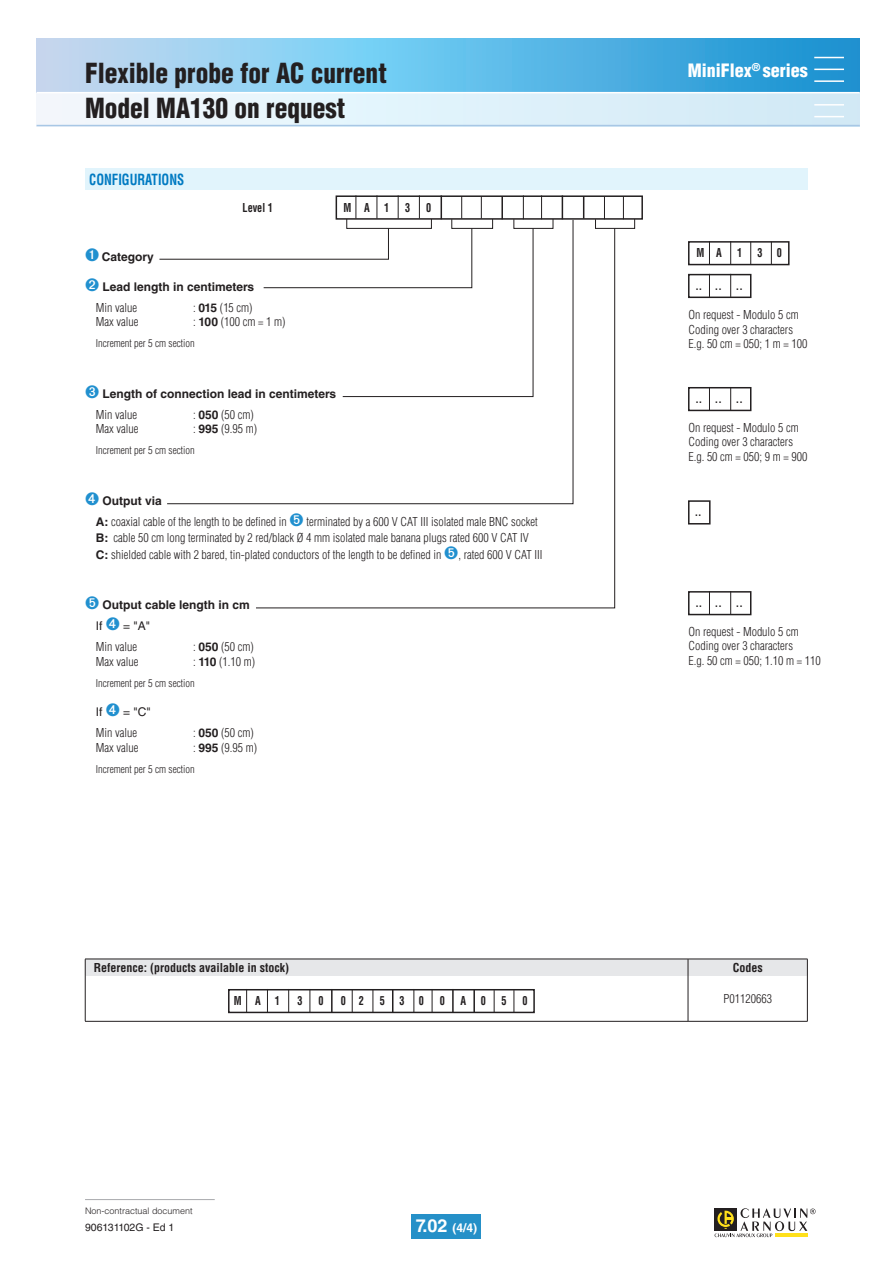
<style>
.page{position:relative;width:893px;height:1263px;background:#fff}
.page>*{position:absolute;margin:0;border:0;box-sizing:border-box;transform-origin:0 0}
.t1{font:900 condensed 27px/34.5px "Helvetica LT Std";color:#231f20;scale:.94 1}
.t2{font:900 condensed 18px "Helvetica LT Std";color:#fff}
.t3{font:700 condensed 15px "Helvetica LT Std";color:#007ac2;scale:.85 1}
.t4{font:300 condensed 12px/14.4px "Helvetica LT Std";color:#231f20}
.t5{font:700 12px/21px "Helvetica LT Std";color:#231f20}
.t6{font:700 condensed 12px "Helvetica LT Std";color:#231f20;scale:.85 1}
.t7{font:700 condensed 12px "Helvetica LT Std";color:#231f20}
.t8{font:700 12px "Helvetica LT Std";color:#fff}
.t9{font:300 condensed 10.5px "Helvetica LT Std";color:#231f20}
.t10{font:10.5px "Helvetica LT Std";color:#231f20}
.t11{font:300 9px "Helvetica LT Std";color:#231f20}
.s1{color:#2190cf}
.s2{font-weight:300;font-stretch:condensed}
.s3{font-weight:700;font-stretch:normal}
.s4{font-weight:400}
.s5{font-weight:400;font-stretch:normal}
.s6{font-size:18px}
</style>
<div class="page">
<div style="left:714px;top:1208px;width:23px;height:23px;background:#231f20"></div>
<svg style="left:715px;top:1208px;width:101px;height:29px"></svg>
<div style="left:36px;top:38px;width:824px;height:88px;background:linear-gradient(to right,#c4e4fa,#1698d7)"></div>
<div style="left:36px;top:93px;width:824px;height:33px;background:linear-gradient(to right,#f3f9fd,#d0eaf7)"></div>
<hr style="left:37px;top:92px;width:823px;height:1px;background:#fff">
<hr style="left:37px;top:125px;width:823px;height:1px;background:#a8c7e5">
<hr style="left:814px;top:69px;width:30px;height:1px;background:#fff">
<hr style="left:814px;top:104px;width:30px;height:2px;background:#fff">
<hr style="left:814px;top:57px;width:30px;height:1px;background:#fff">
<hr style="left:814px;top:80px;width:30px;height:2px;background:#fff">
<hr style="left:814px;top:116px;width:30px;height:1px;background:#fff">
<hr style="left:85px;top:1199px;width:130px;height:1px;background:#a8a9ad">
<div style="left:412px;top:1215px;width:69px;height:24px;background:#2590c8"></div>
<div style="left:688px;top:274px;width:63px;height:24px;border:2px solid #231f20"></div>
<svg style="left:709px;top:274px;width:1px;height:23px"></svg>
<svg style="left:730px;top:274px;width:1px;height:23px"></svg>
<div style="left:688px;top:387px;width:63px;height:24px;border:2px solid #231f20"></div>
<svg style="left:709px;top:387px;width:1px;height:23px"></svg>
<svg style="left:730px;top:387px;width:1px;height:23px"></svg>
<div style="left:688px;top:591px;width:63px;height:24px;border:2px solid #231f20"></div>
<svg style="left:709px;top:591px;width:1px;height:23px"></svg>
<svg style="left:730px;top:591px;width:1px;height:23px"></svg>
<div style="left:595px;top:219px;width:40px;height:10px;border:1px solid #231f20"></div>
<svg style="left:167px;top:219px;width:406px;height:285px"></svg>
<svg style="left:481px;top:198px;width:1px;height:19px"></svg>
<div style="left:688px;top:500px;width:23px;height:24px;border:2px solid #231f20"></div>
<svg style="left:256px;top:228px;width:359px;height:380px"></svg>
<div style="left:336px;top:195px;width:307px;height:25px;border:2px solid #231f20"></div>
<svg style="left:441px;top:195px;width:1px;height:24px"></svg>
<hr style="left:501px;top:196px;width:2px;height:23px;background:#231f20">
<svg style="left:562px;top:195px;width:1px;height:24px"></svg>
<svg style="left:583px;top:196px;width:1px;height:23px"></svg>
<svg style="left:604px;top:197px;width:1px;height:22px"></svg>
<svg style="left:377px;top:195px;width:1px;height:24px"></svg>
<svg style="left:398px;top:195px;width:1px;height:24px"></svg>
<svg style="left:419px;top:195px;width:1px;height:24px"></svg>
<svg style="left:461px;top:196px;width:1px;height:23px"></svg>
<svg style="left:523px;top:195px;width:1px;height:24px"></svg>
<svg style="left:541px;top:195px;width:1px;height:24px"></svg>
<svg style="left:623px;top:197px;width:1px;height:22px"></svg>
<div style="left:688px;top:241px;width:101px;height:24px;border:2px solid #231f20"></div>
<svg style="left:709px;top:241px;width:1px;height:23px"></svg>
<svg style="left:730px;top:241px;width:1px;height:23px"></svg>
<svg style="left:750px;top:242px;width:1px;height:23px"></svg>
<div style="left:85px;top:168px;width:723px;height:21px;background:#e1f4fc"></div>
<svg style="left:356px;top:195px;width:1px;height:24px"></svg>
<svg style="left:771px;top:242px;width:1px;height:23px"></svg>
<div style="left:85px;top:959px;width:723px;height:17px;background:#e6e7e9"></div>
<hr style="left:688px;top:976px;width:1px;height:45px;background:#231f20">
<hr style="left:85px;top:976px;width:1px;height:45px;background:#231f20">
<hr style="left:85px;top:1021px;width:603px;height:1px;background:#231f20">
<hr style="left:807px;top:976px;width:1px;height:45px;background:#231f20">
<hr style="left:688px;top:1021px;width:119px;height:1px;background:#231f20">
<div style="left:228px;top:989px;width:307px;height:24px;border:2px solid #231f20"></div>
<hr style="left:331px;top:989px;width:2px;height:24px;background:#231f20">
<svg style="left:392px;top:990px;width:1px;height:23px"></svg>
<hr style="left:452px;top:989px;width:2px;height:24px;background:#231f20">
<hr style="left:473px;top:990px;width:2px;height:22px;background:#231f20">
<svg style="left:494px;top:990px;width:1px;height:23px"></svg>
<svg style="left:267px;top:989px;width:1px;height:23px"></svg>
<svg style="left:288px;top:989px;width:1px;height:23px"></svg>
<svg style="left:310px;top:989px;width:1px;height:23px"></svg>
<svg style="left:352px;top:990px;width:1px;height:22px"></svg>
<svg style="left:414px;top:989px;width:1px;height:24px"></svg>
<svg style="left:432px;top:989px;width:1px;height:24px"></svg>
<svg style="left:514px;top:990px;width:1px;height:23px"></svg>
<svg style="left:373px;top:990px;width:1px;height:22px"></svg>
<svg style="left:246px;top:989px;width:1px;height:23px"></svg>
<h1 class="t1" style="left:85px;top:56px;width:462px">Pinces ampèremetriques pour courant AC</h1>
<h2 class="t2" style="left:741px;top:59px;width:68px">Seri MN</h2>
<h1 class="t1" style="left:85px;top:56px;width:322px">Flexible probe for AC current<br>Model MA130 on request</h1>
<h2 class="t2" style="left:688px;top:59px;width:122px">MiniFlex<sup>®</sup> series</h2>
<p class="t3" style="left:89px;top:170px;width:113px">CONFIGURATIONS</p>
<p class="t6" style="left:243px;top:200px;width:37px">Level 1</p>
<p class="t6" style="left:344px;top:200px;width:55px">M A 1</p>
<p class="t6" style="left:405px;top:200px;width:7px">3</p>
<p class="t6" style="left:426px;top:200px;width:7px">0</p>
<p class="t5" style="left:85px;top:247px;width:70px"><span class="s1">➊</span> Category</p>
<p class="t5" style="left:96px;top:276px;width:160px;text-indent:-11px"><span class="s1">➋</span> Lead length in centimeters<br><span class="s2">Min value</span></p>
<p class="t4" style="left:193px;top:300px;width:61px">: <span class="s3">015</span> (15 cm)</p>
<p class="t4" style="left:96px;top:315px;width:44px">Max value</p>
<p class="t4" style="left:193px;top:315px;width:94px">: <span class="s3">100</span> (100 cm = 1 m)</p>
<p class="t9" style="left:96px;top:337px;width:101px">Increment per 5 cm section</p>
<p class="t5" style="left:96px;top:383px;width:242px;text-indent:-11px"><span class="s1">➌</span> Length of connection lead in centimeters<br><span class="s2">Min value</span></p>
<p class="t4" style="left:193px;top:407px;width:62px">: <span class="s3">050</span> (50 cm)</p>
<p class="t4" style="left:96px;top:422px;width:44px">Max value</p>
<p class="t4" style="left:193px;top:422px;width:65px">: <span class="s3">995</span> (9.95 m)</p>
<p class="t9" style="left:96px;top:444px;width:101px">Increment per 5 cm section</p>
<p class="t4" style="left:96px;top:490px;width:444px;line-height:21px;text-indent:-11px"><span class="s1">➍</span> <span class="s3">Output via<br>A:</span> coaxial cable of the length to be defined in <span class="s1">➎</span> terminated by a 600 V CAT III isolated male BNC socket</p>
<p class="t4" style="left:96px;top:529px;width:448px;line-height:16.5px"><span class="s3">B:</span> cable 50 cm long terminated by 2 red/black Ø 4 mm isolated male banana plugs rated 600 V CAT IV<br><span class="s3">C:</span> shielded cable with 2 bared, tin-plated conductors of the length to be defined in <span class="s1">➎</span>, rated 600 V CAT III</p>
<p class="t5" style="left:96px;top:594px;width:156px;text-indent:-11px"><span class="s1">➎</span> Output cable length in cm<br><span class="s4">If</span> <span class="s1">➍</span> <span class="s4">= "A"<br></span><span class="s2">Min value</span></p>
<p class="t4" style="left:193px;top:640px;width:62px">: <span class="s3">050</span> (50 cm)</p>
<p class="t4" style="left:96px;top:654px;width:44px">Max value</p>
<p class="t4" style="left:193px;top:654px;width:64px">: <span class="s3">110</span> (1.10 m)</p>
<p class="t9" style="left:96px;top:676px;width:101px">Increment per 5 cm section</p>
<p class="t4" style="left:96px;top:701px;width:57px;line-height:21px"><span class="s5">If</span> <span class="s1">➍</span> <span class="s5">= "C"<br></span>Min value</p>
<p class="t4" style="left:193px;top:725px;width:62px">: <span class="s3">050</span> (50 cm)</p>
<p class="t4" style="left:96px;top:740px;width:44px">Max value</p>
<p class="t4" style="left:193px;top:740px;width:65px">: <span class="s3">995</span> (9.95 m)</p>
<p class="t9" style="left:96px;top:762px;width:101px">Increment per 5 cm section</p>
<p class="t6" style="left:696px;top:245px;width:31px">M A</p>
<p class="t6" style="left:737px;top:245px;width:7px">1</p>
<p class="t6" style="left:757px;top:245px;width:30px">3 0</p>
<p class="t6" style="left:695px;top:278px;width:57px">.. .. ..</p>
<p class="t4" style="left:688px;top:308px;width:121px">On request - Modulo 5 cm<br>Coding over 3 characters<br>E.g. 50 cm = 050; 1 m = 100</p>
<p class="t6" style="left:695px;top:391px;width:57px">.. .. ..</p>
<p class="t4" style="left:688px;top:420px;width:121px">On request - Modulo 5 cm<br>Coding over 3 characters<br>E.g. 50 cm = 050; 9 m = 900</p>
<p class="t6" style="left:695px;top:504px;width:9px">..</p>
<p class="t6" style="left:695px;top:595px;width:57px">.. .. ..</p>
<p class="t4" style="left:688px;top:624px;width:134px">On request - Modulo 5 cm<br>Coding over 3 characters<br>E.g. 50 cm = 050; 1.10 m = 110</p>
<p class="t7" style="left:94px;top:960px;width:197px">Reference: (products available in stock)</p>
<p class="t7" style="left:733px;top:960px;width:31px">Codes</p>
<p class="t6" style="left:234px;top:993px;width:56px">MA1</p>
<p class="t6" style="left:297px;top:993px;width:7px">3</p>
<p class="t6" style="left:318px;top:993px;width:8px">0</p>
<p class="t6" style="left:341px;top:993px;width:29px">0 2</p>
<p class="t6" style="left:380px;top:993px;width:53px">530</p>
<p class="t6" style="left:440px;top:993px;width:7px">0</p>
<p class="t6" style="left:461px;top:993px;width:31px">A 0</p>
<p class="t6" style="left:501px;top:993px;width:7px">5</p>
<p class="t6" style="left:522px;top:993px;width:7px">0</p>
<p class="t4" style="left:723px;top:991px;width:50px">P01120663</p>
<p class="t11" style="left:85px;top:1205px;width:109px">Non-contractual document</p>
<p class="t10" style="left:85px;top:1221px;width:91px">906131102G - Ed 1</p>
<p class="t8" style="left:416px;top:1220px;width:63px"><span class="s6">7.02</span> (4/4)</p>
</div>
